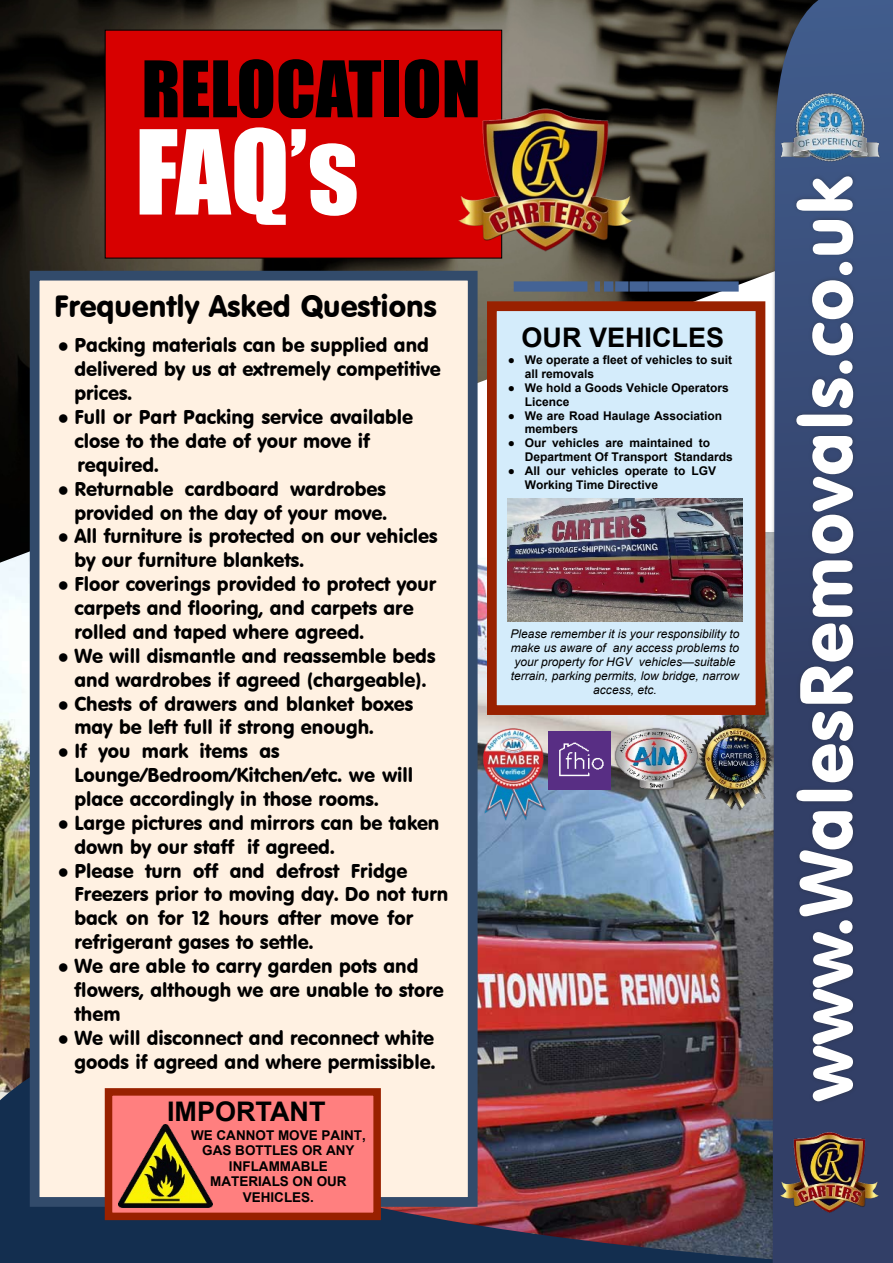
<style>
.page{position:relative;width:893px;height:1263px;background:#fff}
.page>*{position:absolute;margin:0;border:0;box-sizing:border-box;transform-origin:0 0}
.t1{font:108px "Impact";color:#fff}
.t2{font:72.9px "VAG Rounded BT";letter-spacing:.02em;color:#fff}
.t3{font:72px "Impact";color:#000}
.t4{font:30px "VAG Rounded BT";color:#000}
.t5{font:700 27px "Arial";color:#000}
.t6{font:19.5px/23.9px "VAG Rounded BT";color:#000}
.t7{font:700 13.5px/15.5px "Arial";color:#000;text-align:center}
.t8{font:700 12px/13.8px "Arial";color:#000}
.t9{font:italic 12px/13.8px "Arial";color:#000;text-align:center}
.s1{font-family:"Times New Roman"}
</style>
<div class="page">
<img style="left:0;top:572px;width:743px;height:429px">
<img style="left:0;top:1001px;width:768px;height:262px">
<img style="left:0;top:0;width:768px;height:572px">
<svg style="left:773px;top:0;width:120px;height:1263px;background:#36476f"></svg>
<img style="left:743px;top:139px;width:132px;height:968px">
<div style="left:105px;top:30px;width:397px;height:228px;background:#d70000"></div>
<div style="left:30px;top:271px;width:448px;height:936px;background:#fff1e2;border:10px solid #324b6b"></div>
<div style="left:487px;top:301px;width:278px;height:414px;background:#d4ecfb;border:10px solid #992100"></div>
<img style="left:780px;top:91px;width:102px;height:73px">
<img style="left:778px;top:1130px;width:103px;height:85px">
<img style="left:458px;top:106px;width:177px;height:149px">
<div style="left:105px;top:1088px;width:276px;height:132px;background:#ff7f7f;border:8px solid #992100"></div>
<img style="left:507px;top:498px;width:235px;height:124px">
<img style="left:119px;top:1125px;width:93px;height:83px">
<svg style="left:514px;top:281px;width:225px;height:11px;background:#445f89"></svg>
<img style="left:467px;top:724px;width:98px;height:101px">
<img style="left:549px;top:732px;width:61px;height:57px">
<img style="left:697px;top:722px;width:77px;height:89px">
<img style="left:612px;top:722px;width:90px;height:74px">
<h3 class="t3" style="left:142px;top:60px;width:341px">RELOCATION</h3>
<h1 class="t1" style="left:135px;top:129px;width:225px">FAQ’s</h1>
<h3 class="t4" style="left:54px;top:294px;width:384px">Frequently Asked Questions</h3>
<p class="t6" style="left:74px;top:335px;width:368px;text-indent:-17px"><span class="s1">●</span> Packing materials can be supplied and delivered by us at extremely competitive prices.</p>
<p class="t6" style="left:74px;top:407px;width:340px;text-indent:-17px"><span class="s1">●</span> Full or Part Packing service available close to the date of your move if required.</p>
<p class="t6" style="left:58px;top:479px;width:331px;text-align:right"><span class="s1">●</span> Returnable cardboard wardrobes provided on the day of your move.</p>
<p class="t6" style="left:74px;top:526px;width:365px;text-indent:-17px"><span class="s1">●</span> All furniture is protected on our vehicles by our furniture blankets.</p>
<p class="t6" style="left:74px;top:574px;width:363px;text-indent:-17px"><span class="s1">●</span> Floor coverings provided to protect your carpets and flooring, and carpets are rolled and taped where agreed.</p>
<p class="t6" style="left:58px;top:646px;width:379px;text-align:center"><span class="s1">●</span> We will dismantle and reassemble beds and wardrobes if agreed (chargeable).</p>
<p class="t6" style="left:74px;top:693px;width:340px;text-indent:-17px"><span class="s1">●</span> Chests of drawers and blanket boxes may be left full if strong enough.</p>
<p class="t6" style="left:74px;top:741px;width:340px;text-indent:-17px"><span class="s1">●</span> If you mark items as<br>Lounge/Bedroom/Kitchen/etc. we will place accordingly in those rooms.</p>
<p class="t6" style="left:74px;top:813px;width:366px;text-indent:-17px"><span class="s1">●</span> Large pictures and mirrors can be taken down by our staff if agreed.</p>
<p class="t6" style="left:74px;top:861px;width:375px;text-indent:-17px"><span class="s1">●</span> Please turn off and defrost Fridge Freezers prior to moving day. Do not turn back on for 12 hours after move for refrigerant gases to settle.</p>
<p class="t6" style="left:74px;top:956px;width:371px;text-indent:-17px"><span class="s1">●</span> We are able to carry garden pots and flowers, although we are unable to store them</p>
<p class="t6" style="left:58px;top:1028px;width:379px;text-align:right"><span class="s1">●</span> We will disconnect and reconnect white goods if agreed and where permissible.</p>
<h3 class="t5" style="left:167px;top:1101px;width:160px">IMPORTANT</h3>
<p class="t7" style="left:191px;top:1128px;width:176px">WE CANNOT MOVE PAINT,<br>GAS BOTTLES OR ANY<br>INFLAMMABLE<br>MATERIALS ON OUR<br>VEHICLES.</p>
<h3 class="t5" style="left:521px;top:327px;width:204px">OUR VEHICLES</h3>
<p class="t8" style="left:525px;top:354px;width:209px;text-indent:-17px"><span class="s1">●</span> We operate a fleet of vehicles to suit all removals</p>
<p class="t8" style="left:525px;top:382px;width:206px;text-indent:-17px"><span class="s1">●</span> We hold a Goods Vehicle Operators<br>Licence</p>
<p class="t8" style="left:525px;top:409px;width:199px;text-indent:-17px"><span class="s1">●</span> We are Road Haulage Association members</p>
<p class="t8" style="left:525px;top:437px;width:210px;text-indent:-17px"><span class="s1">●</span> Our vehicles are maintained to<br>Department Of Transport Standards</p>
<p class="t8" style="left:525px;top:465px;width:193px;text-indent:-17px"><span class="s1">●</span> All our vehicles operate to LGV<br>Working Time Directive</p>
<p class="t9" style="left:510px;top:628px;width:230px">Please remember it is your responsibility to make us aware of any access problems to your property for HGV vehicles—suitable terrain, parking permits, low bridge, narrow access, etc.</p>
<h2 class="t2" style="left:797px;top:1101px;width:925px;rotate:-90deg">www.WalesRemovals.co.uk</h2>
</div>
